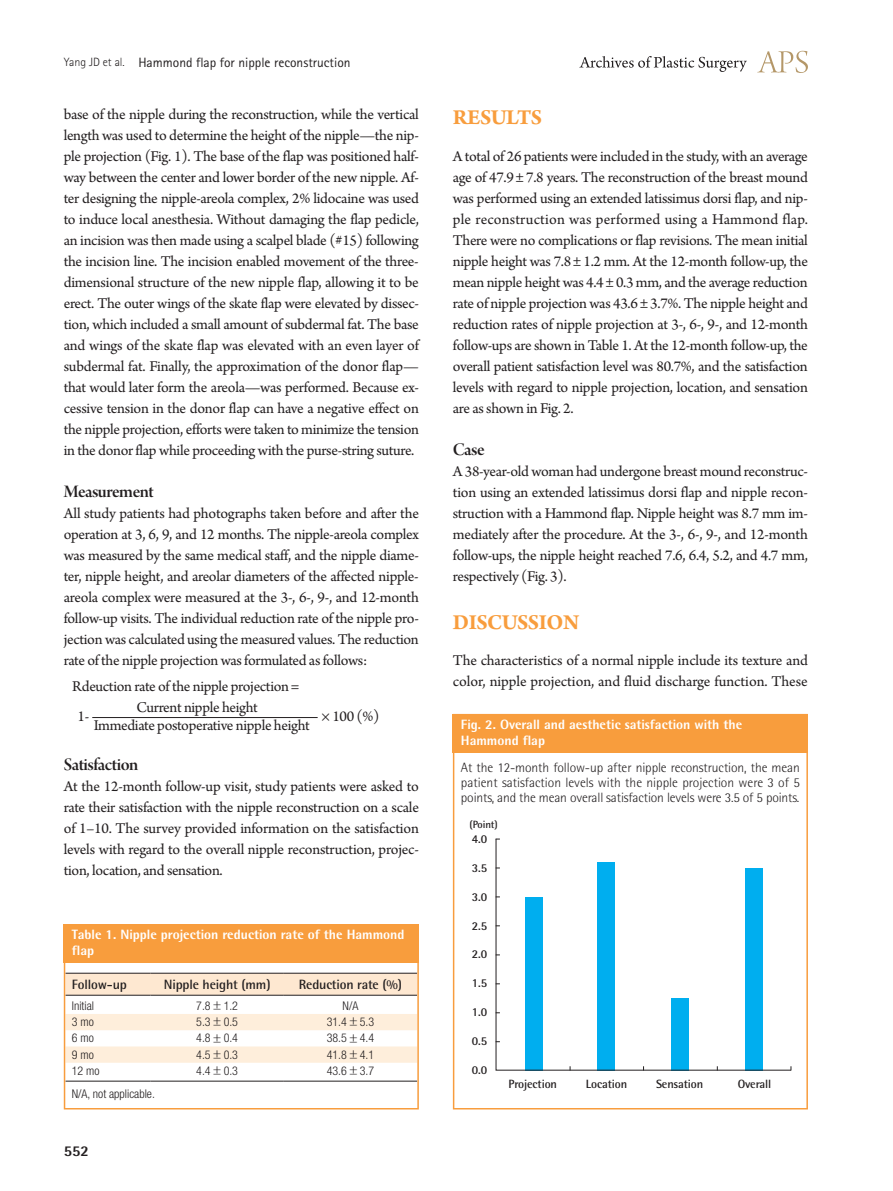
<style>
.page{position:relative;width:893px;height:1191px;background:#fff}
.page>*{position:absolute;margin:0;border:0;box-sizing:border-box;transform-origin:0 0}
.대제목{font:700 22.5px "Arno Pro";letter-spacing:-.02em;color:#f89d3d}
.중제목{font:18.75px "Arno Pro Smbd Display";letter-spacing:-.025em;color:#231f20}
.본문{font:15.75px/21px "Arno Pro";letter-spacing:-.02em;color:#231f20;text-align:justify}
.t1{font:800 15px "Rotis Semi Sans Std";color:#231f20}
.그림설명{font:300 13.5px/15px "Rotis Semi Sans Std";letter-spacing:-.01em;color:#231f20;text-align:justify}
.표그림제목{font:800 13.5px/16.2px "Rotis Semi Sans Std";color:#fff}
.하시라_제목{font:13.5px "Rotis Sans Serif Std";color:#231f20}
.표열제목{font:700 13.5px "Rotis Semi Sans Std";letter-spacing:-.01em;color:#231f20}
.표본문{font:300 condensed 12px "Helvetica Neue LT Std";color:#231f20}
.그림지문{font:700 12px "Rotis Semi Sans Std";letter-spacing:-.01em;color:#231f20}
.표주석{font:300 condensed 12px "Helvetica Neue LT Std";color:#231f20}
.그림지문-2{font:700 10.5px "Rotis Semi Sans Std";letter-spacing:-.01em;color:#231f20}
.s1{font-weight:300;font-size:12px}
.s2{font-family:"Minion Pro"}
.s3{font-family:"Dotum";font-weight:400;font-stretch:normal}
</style>
<div class="page">
<svg style="left:757px;top:51px;width:51px;height:22px"></svg>
<svg style="left:579px;top:56px;width:168px;height:16px"></svg>
<hr style="left:92px;top:717px;width:226px;height:1px;background:#231f20">
<svg style="left:67px;top:973px;width:349px;height:90px"></svg>
<hr style="left:65px;top:972px;width:86px;height:1px;background:#231f20">
<hr style="left:151px;top:972px;width:133px;height:1px;background:#231f20">
<hr style="left:284px;top:972px;width:133px;height:1px;background:#231f20">
<hr style="left:65px;top:994px;width:86px;height:1px;background:#231f20">
<hr style="left:151px;top:994px;width:133px;height:1px;background:#231f20">
<hr style="left:284px;top:994px;width:133px;height:1px;background:#231f20">
<hr style="left:65px;top:1080px;width:86px;height:1px;background:#231f20">
<hr style="left:151px;top:1080px;width:133px;height:1px;background:#231f20">
<hr style="left:284px;top:1080px;width:133px;height:1px;background:#231f20">
<div style="left:64px;top:924px;width:355px;height:39px;background:#f89d3d"></div>
<div style="left:64px;top:924px;width:355px;height:185px;border:2px solid #f89d3d"></div>
<div style="left:453px;top:714px;width:355px;height:395px;border:2px solid #f89d3d"></div>
<div style="left:453px;top:714px;width:355px;height:38px;background:#f89d3d"></div>
<svg style="left:495px;top:838px;width:297px;height:233px"></svg>
<p class="하시라_제목" style="left:64px;top:54px;width:288px"><span class="s1">Yang JD et al.</span> Hammond flap for nipple reconstruction</p>
<p class="본문" style="left:64px;top:105px;width:357px">base of the nipple during the reconstruction, while the vertical length was used to determine the height of the nipple—the nip&shy;ple projection (Fig. 1). The base of the flap was positioned half&shy;way between the center and lower border of the new nipple. Af&shy;ter designing the nipple-areola complex, 2% lidocaine was used to induce local anesthesia. Without damaging the flap pedicle, an incision was then made using a scalpel blade (#15) following the incision line. The incision enabled movement of the three&shy;dimensional structure of the new nipple flap, allowing it to be erect. The outer wings of the skate flap were elevated by dissec&shy;tion, which included a small amount of subdermal fat. The base and wings of the skate flap was elevated with an even layer of subdermal fat. Finally, the approximation of the donor flap— that would later form the areola—was performed. Because ex&shy;cessive tension in the donor flap can have a negative effect on the nipple projection, efforts were taken to minimize the tension in the donor flap while proceeding with the purse-string suture.</p>
<p class="중제목" style="left:64px;top:481px;width:92px">Measurement</p>
<p class="본문" style="left:64px;top:504px;width:357px">All study patients had photographs taken before and after the operation at 3, 6, 9, and 12 months. The nipple-areola complex was measured by the same medical staff, and the nipple diame&shy;ter, nipple height, and areolar diameters of the affected nipple&shy;areola complex were measured at the 3-, 6-, 9-, and 12-month follow-up visits. The individual reduction rate of the nipple pro&shy;jection was calculated using the measured values. The reduction rate of the nipple projection was formulated as follows:</p>
<p class="대제목" style="left:453px;top:105px;width:91px">RESULTS</p>
<p class="본문" style="left:453px;top:147px;width:357px">A total of 26 patients were included in the study, with an average age of 47.9 ± 7.8 years. The reconstruction of the breast mound was performed using an extended latissimus dorsi flap, and nip&shy;ple reconstruction was performed using a Hammond flap.<br>There were no complications or flap revisions. The mean initial nipple height was 7.8 ± 1.2 mm. At the 12-month follow-up, the mean nipple height was 4.4 ± 0.3 mm, and the average reduction rate of nipple projection was 43.6 ± 3.7%. The nipple height and reduction rates of nipple projection at 3-, 6-, 9-, and 12-month follow-ups are shown in Table 1. At the 12-month follow-up, the overall patient satisfaction level was 80.7%, and the satisfaction levels with regard to nipple projection, location, and sensation are as shown in Fig. 2.</p>
<p class="중제목" style="left:453px;top:439px;width:33px">Case</p>
<p class="본문" style="left:453px;top:462px;width:357px">A 38-year-old woman had undergone breast mound reconstruc&shy;tion using an extended latissimus dorsi flap and nipple recon&shy;struction with a Hammond flap. Nipple height was 8.7 mm im&shy;mediately after the procedure. At the 3-, 6-, 9-, and 12-month follow-ups, the nipple height reached 7.6, 6.4, 5.2, and 4.7 mm, respectively (Fig. 3).</p>
<p class="대제목" style="left:453px;top:609px;width:128px">DISCUSSION</p>
<p class="본문" style="left:453px;top:651px;width:357px">The characteristics of a normal nipple include its texture and</p>
<p class="본문" style="left:72px;top:676px;width:229px">Rdeuction rate of the nipple projection =</p>
<p class="본문" style="left:453px;top:672px;width:356px">color, nipple projection, and fluid discharge function. These</p>
<p class="본문" style="left:137px;top:697px;width:123px">Current nipple height</p>
<p class="본문" style="left:78px;top:706px;width:13px">1-</p>
<p class="본문" style="left:321px;top:706px;width:60px"><span class="s2">×</span>100 (%)</p>
<p class="본문" style="left:94px;top:715px;width:218px">Immediate postoperative nipple height</p>
<p class="표그림제목" style="left:461px;top:715px;width:283px">Fig. 2. Overall and aesthetic satisfaction with the<br>Hammond flap</p>
<p class="중제목" style="left:64px;top:754px;width:76px">Satisfaction</p>
<p class="본문" style="left:64px;top:777px;width:357px">At the 12-month follow-up visit, study patients were asked to rate their satisfaction with the nipple reconstruction on a scale of 1–10. The survey provided information on the satisfaction levels with regard to the overall nipple reconstruction, projec&shy;tion, location, and sensation.</p>
<p class="표그림제목" style="left:72px;top:926px;width:334px">Table 1. Nipple projection reduction rate of the Hammond flap</p>
<p class="표열제목" style="left:72px;top:976px;width:57px">Follow-up</p>
<p class="표열제목" style="left:164px;top:976px;width:108px">Nipple height (mm)</p>
<p class="표열제목" style="left:299px;top:976px;width:105px">Reduction rate (%)</p>
<p class="표본문" style="left:72px;top:998px;width:24px">Initial</p>
<p class="표본문" style="left:196px;top:998px;width:43px">7.8<span class="s3">±</span>1.2</p>
<p class="표본문" style="left:343px;top:998px;width:17px">N/A</p>
<p class="표본문" style="left:72px;top:1015px;width:23px">3 mo</p>
<p class="표본문" style="left:196px;top:1015px;width:43px">5.3<span class="s3">±</span>0.5</p>
<p class="표본문" style="left:327px;top:1015px;width:49px">31.4<span class="s3">±</span>5.3</p>
<p class="표본문" style="left:72px;top:1031px;width:23px">6 mo</p>
<p class="표본문" style="left:196px;top:1031px;width:43px">4.8<span class="s3">±</span>0.4</p>
<p class="표본문" style="left:327px;top:1031px;width:49px">38.5<span class="s3">±</span>4.4</p>
<p class="표본문" style="left:72px;top:1047px;width:23px">9 mo</p>
<p class="표본문" style="left:196px;top:1047px;width:43px">4.5<span class="s3">±</span>0.3</p>
<p class="표본문" style="left:327px;top:1047px;width:49px">41.8<span class="s3">±</span>4.1</p>
<p class="표본문" style="left:72px;top:1063px;width:29px">12 mo</p>
<p class="표본문" style="left:196px;top:1063px;width:43px">4.4<span class="s3">±</span>0.3</p>
<p class="표본문" style="left:327px;top:1063px;width:49px">43.6<span class="s3">±</span>3.7</p>
<p class="표주석" style="left:72px;top:1086px;width:85px">N/A, not applicable.</p>
<p class="t1" style="left:64px;top:1141px;width:27px">552</p>
<p class="그림설명" style="left:461px;top:759px;width:340px">At the 12-month follow-up after nipple reconstruction, the mean patient satisfaction levels with the nipple projection were 3 of 5 points, and the mean overall satisfaction levels were 3.5 of 5 points.</p>
<p class="그림지문-2" style="left:470px;top:818px;width:30px">(Point)</p>
<p class="그림지문" style="left:472px;top:831px;width:17px">4.0</p>
<p class="그림지문" style="left:472px;top:860px;width:17px">3.5</p>
<p class="그림지문" style="left:472px;top:889px;width:17px">3.0</p>
<p class="그림지문" style="left:472px;top:918px;width:17px">2.5</p>
<p class="그림지문" style="left:472px;top:947px;width:17px">2.0</p>
<p class="그림지문" style="left:472px;top:975px;width:17px">1.5</p>
<p class="그림지문" style="left:472px;top:1004px;width:17px">1.0</p>
<p class="그림지문" style="left:472px;top:1033px;width:17px">0.5</p>
<p class="그림지문" style="left:472px;top:1062px;width:17px">0.0</p>
<p class="그림지문" style="left:508px;top:1076px;width:50px">Projection</p>
<p class="그림지문" style="left:586px;top:1076px;width:43px">Location</p>
<p class="그림지문" style="left:656px;top:1076px;width:49px">Sensation</p>
<p class="그림지문" style="left:738px;top:1076px;width:35px">Overall</p>
</div>
